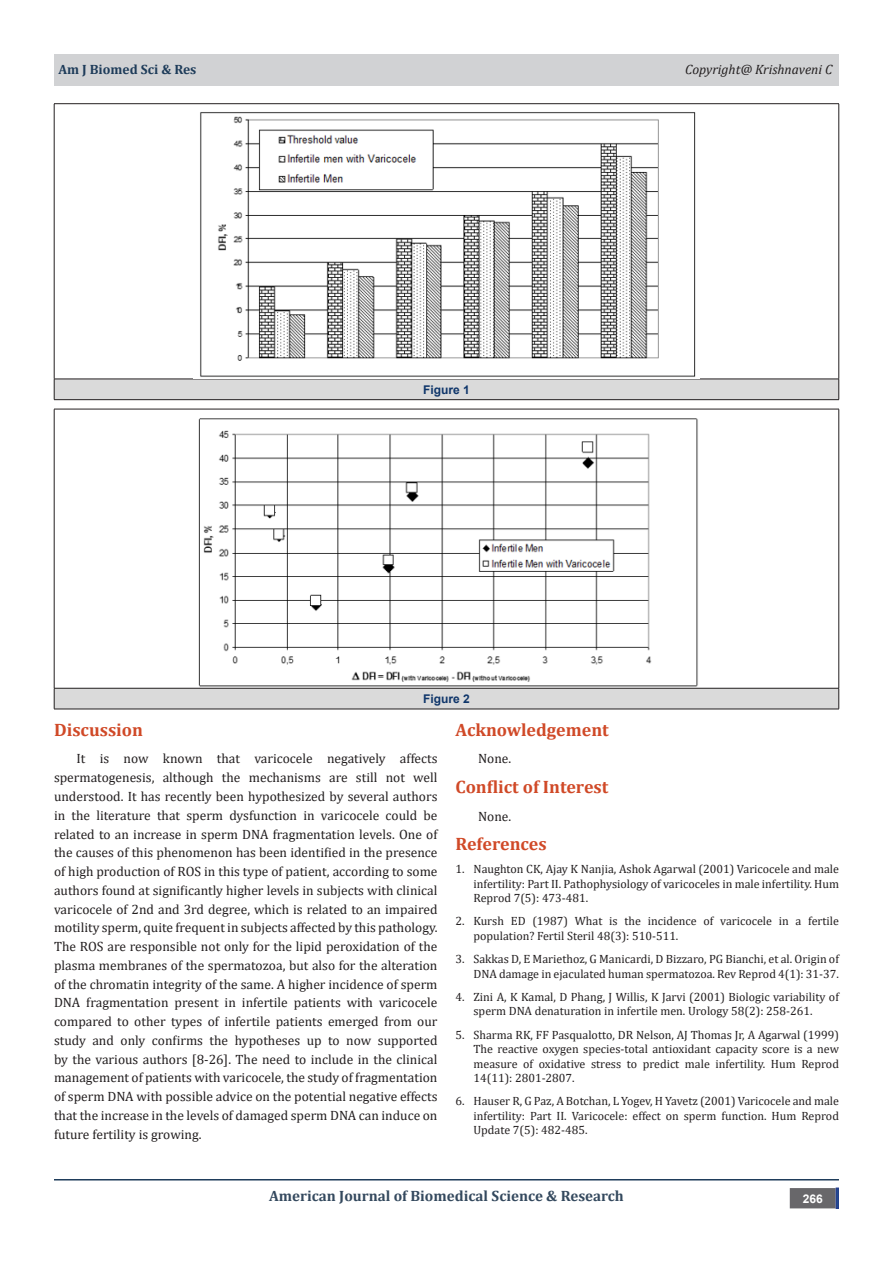
<style>
.page{position:relative;width:893px;height:1263px;background:#fff}
.page>*{position:absolute;margin:0;border:0;box-sizing:border-box;transform-origin:0 0}
.t1{font:700 18px "Cambria";color:#d04927}
.t2{font:700 15px "Cambria";color:#34495e}
.t3{font:13.5px/18.8px "Cambria";color:#231f20;text-align:justify}
.t4{font:italic 13.5px "Cambria";color:#231f20}
.t5{font:700 13.5px "Cambria";color:#1e3c5a}
.t6{font:12px/14.4px "Cambria";color:#231f20;text-align:justify}
.t7{font:700 12px "Arial";color:#0e356a}
.t8{font:700 12px "Arial";color:#fff}
</style>
<div class="page">
<hr style="left:54px;top:1179px;width:785px;height:1px;background:#1e3c5a">
<div style="left:54px;top:54px;width:785px;height:31px;background:#d1d2d4"></div>
<div style="left:790px;top:1189px;width:45px;height:19px;background:#68676a"></div>
<div style="left:790px;top:1188px;width:46px;height:20px;border:2px solid #68676a"></div>
<div style="left:836px;top:1187px;width:3px;height:22px;background:#1c6d90;border:2px solid #253f8e"></div>
<div style="left:54px;top:379px;width:785px;height:21px;background:#dadada"></div>
<hr style="left:54px;top:103px;width:785px;height:1px;background:#231f20">
<hr style="left:54px;top:104px;width:1px;height:275px;background:#231f20">
<hr style="left:838px;top:104px;width:1px;height:275px;background:#231f20">
<hr style="left:54px;top:379px;width:785px;height:1px;background:#231f20">
<svg style="left:54px;top:379px;width:1px;height:20px"></svg>
<svg style="left:838px;top:379px;width:1px;height:20px"></svg>
<hr style="left:54px;top:399px;width:785px;height:1px;background:#231f20">
<img style="left:200px;top:112px;width:496px;height:265px">
<div style="left:54px;top:688px;width:785px;height:21px;background:#dadada"></div>
<hr style="left:54px;top:409px;width:785px;height:1px;background:#231f20">
<hr style="left:54px;top:409px;width:1px;height:279px;background:#231f20">
<hr style="left:838px;top:409px;width:1px;height:279px;background:#231f20">
<hr style="left:54px;top:688px;width:785px;height:1px;background:#231f20">
<svg style="left:54px;top:688px;width:1px;height:21px"></svg>
<svg style="left:838px;top:688px;width:1px;height:21px"></svg>
<hr style="left:54px;top:709px;width:785px;height:1px;background:#231f20">
<img style="left:198px;top:418px;width:500px;height:268px">
<p class="t5" style="left:58px;top:59px;width:139px">Am J Biomed Sci &amp; Res</p>
<p class="t7" style="left:423px;top:381px;width:48px">Figure 1</p>
<p class="t7" style="left:423px;top:690px;width:48px">Figure 2</p>
<p class="t4" style="left:685px;top:59px;width:149px">Copyright@ Krishnaveni C</p>
<p class="t1" style="left:54px;top:717px;width:91px">Discussion</p>
<p class="t3" style="left:54px;top:749px;width:385px;text-indent:22px">It is now known that varicocele negatively affects spermatogenesis, although the mechanisms are still not well understood. It has recently been hypothesized by several authors in the literature that sperm dysfunction in varicocele could be related to an increase in sperm DNA fragmentation levels. One of the causes of this phenomenon has been identified in the presence of high production of ROS in this type of patient, according to some authors found at significantly higher levels in subjects with clinical varicocele of 2nd and 3rd degree, which is related to an impaired motility sperm, quite frequent in subjects affected by this pathology.<br>The ROS are responsible not only for the lipid peroxidation of the plasma membranes of the spermatozoa, but also for the alteration of the chromatin integrity of the same. A higher incidence of sperm DNA fragmentation present in infertile patients with varicocele compared to other types of infertile patients emerged from our study and only confirms the hypotheses up to now supported by the various authors [8-26]. The need to include in the clinical management of patients with varicocele, the study of fragmentation of sperm DNA with possible advice on the potential negative effects that the increase in the levels of damaged sperm DNA can induce on future fertility is growing.</p>
<p class="t1" style="left:455px;top:717px;width:155px">Acknowledgement</p>
<p class="t3" style="left:478px;top:749px;width:35px">None.</p>
<p class="t1" style="left:455px;top:774px;width:154px">Conflict of Interest</p>
<p class="t3" style="left:478px;top:806px;width:35px">None.</p>
<p class="t1" style="left:455px;top:831px;width:93px">References</p>
<p class="t6" style="left:473px;top:862px;width:367px;text-indent:-18px">1. Naughton CK, Ajay K Nanjia, Ashok Agarwal (2001) Varicocele and male infertility: Part II. Pathophysiology of varicoceles in male infertility. Hum Reprod 7(5): 473-481.</p>
<p class="t6" style="left:473px;top:914px;width:367px;text-indent:-18px">2. Kursh ED (1987) What is the incidence of varicocele in a fertile population? Fertil Steril 48(3): 510-511.</p>
<p class="t6" style="left:455px;top:952px;width:385px;text-align:right">3. Sakkas D, E Mariethoz, G Manicardi, D Bizzaro, PG Bianchi, et al. Origin of<br>DNA damage in ejaculated human spermatozoa. Rev Reprod 4(1): 31-37.</p>
<p class="t6" style="left:473px;top:990px;width:367px;text-indent:-18px">4. Zini A, K Kamal, D Phang, J Willis, K Jarvi (2001) Biologic variability of sperm DNA denaturation in infertile men. Urology 58(2): 258-261.</p>
<p class="t6" style="left:473px;top:1027px;width:367px;text-indent:-18px">5. Sharma RK, FF Pasqualotto, DR Nelson, AJ Thomas Jr, A Agarwal (1999)<br>The reactive oxygen species-total antioxidant capacity score is a new measure of oxidative stress to predict male infertility. Hum Reprod 14(11): 2801-2807.</p>
<p class="t6" style="left:473px;top:1094px;width:367px;text-indent:-18px">6. Hauser R, G Paz, A Botchan, L Yogev, H Yavetz (2001) Varicocele and male infertility: Part II. Varicocele: effect on sperm function. Hum Reprod Update 7(5): 482-485.</p>
<p class="t2" style="left:269px;top:1185px;width:356px">American Journal of Biomedical Science &amp; Research</p>
<p class="t8" style="left:803px;top:1190px;width:22px">266</p>
</div>
